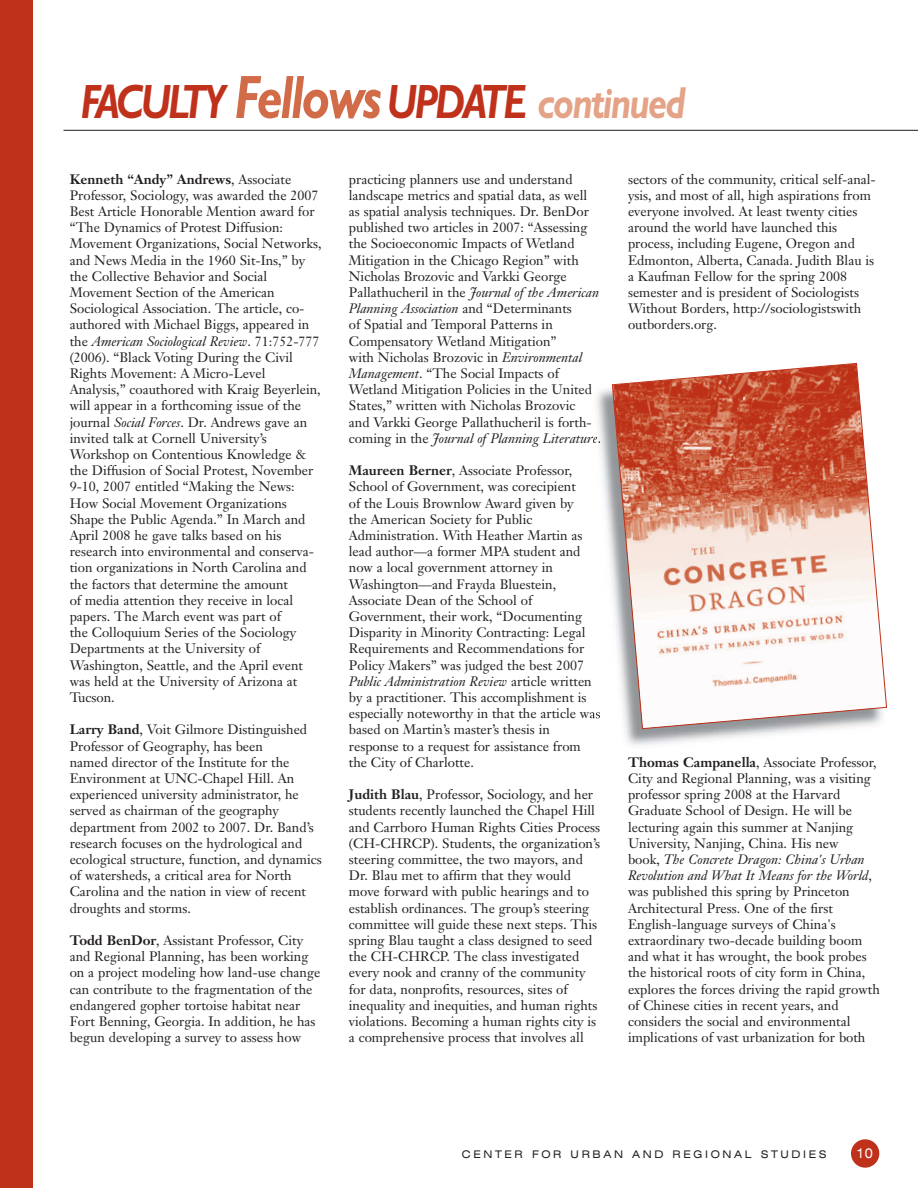
<style>
.page{position:relative;width:918px;height:1188px;background:#fff}
.page>*{position:absolute;margin:0;border:0;box-sizing:border-box;transform-origin:0 0}
.t1{font:italic 700 48.3px "Gentle Sans";letter-spacing:-.065em;color:#bf311a;scale:.83 1}
.t2{font:13.5px/16.2px "Janson Text";color:#231f20}
.t3{font:expanded 13.5px "Swiss 721 BT";color:#fff;scale:.9 1}
.t4{font:expanded 10.5px "Swiss 721 BT";letter-spacing:.25em;color:#231f20}
.s1{font-size:61.5px;color:#d16b48}
.s2{font-size:45px;color:#e4a286}
.s3{font-weight:700}
.s4{font-style:italic}
</style>
<div class="page">
<div style="left:0;top:0;width:32px;height:1188px;background:#bf311a"></div>
<div style="left:851px;top:1139px;width:28px;height:29px;background:#bf311a;border-radius:50%"></div>
<hr style="left:64px;top:130px;width:854px;height:1px;background:#231f20">
<img style="left:596px;top:384px;width:227px;height:361px">
<img style="left:592px;top:433px;width:5px;height:14px">
<img style="left:592px;top:708px;width:8px;height:14px">
<svg style="left:612px;top:363px;width:275px;height:366px"></svg>
<h1 class="t1" style="left:81px;top:89px;width:731px">FACULTY <span class="s1">Fellows</span> UPDATE <span class="s2">continued</span></h1>
<p class="t2" style="left:70px;top:172px;width:254px"><span class="s3">Kenneth “Andy” Andrews</span>, Associate Professor, Sociology, was awarded the 2007<br>Best Article Honorable Mention award for “The Dynamics of Protest Diffusion:<br>Movement Organizations, Social Networks, and News Media in the 1960 Sit-Ins,” by the Collective Behavior and Social Movement Section of the American Sociological Association. The article, co&shy;authored with Michael Biggs, appeared in the <span class="s4">American Sociological Review</span>. 71:752-777 (2006). “Black Voting During the Civil Rights Movement: A Micro-Level Analysis,” coauthored with Kraig Beyerlein, will appear in a forthcoming issue of the journal <span class="s4">Social Forces</span>. Dr. Andrews gave an invited talk at Cornell University’s Workshop on Contentious Knowledge &amp; the Diffusion of Social Protest, November 9-10, 2007 entitled “Making the News:<br>How Social Movement Organizations Shape the Public Agenda.” In March and April 2008 he gave talks based on his research into environmental and conserva&shy;tion organizations in North Carolina and the factors that determine the amount<br>of media attention they receive in local papers. The March event was part of<br>the Colloquium Series of the Sociology Departments at the University of Washington, Seattle, and the April event was held at the University of Arizona at Tucson.</p>
<p class="t2" style="left:70px;top:723px;width:254px"><span class="s3">Larry Band</span>, Voit Gilmore Distinguished Professor of Geography, has been<br>named director of the Institute for the Environment at UNC-Chapel Hill. An experienced university administrator, he served as chairman of the geography department from 2002 to 2007. Dr. Band’s research focuses on the hydrological and ecological structure, function, and dynamics of watersheds, a critical area for North Carolina and the nation in view of recent droughts and storms.</p>
<p class="t2" style="left:70px;top:934px;width:252px"><span class="s3">Todd BenDor</span>, Assistant Professor, City and Regional Planning, has been working on a project modeling how land-use change can contribute to the fragmentation of the endangered gopher tortoise habitat near Fort Benning, Georgia. In addition, he has begun developing a survey to assess how</p>
<p class="t2" style="left:349px;top:172px;width:254px">practicing planners use and understand landscape metrics and spatial data, as well as spatial analysis techniques. Dr. BenDor published two articles in 2007: “Assessing the Socioeconomic Impacts of Wetland Mitigation in the Chicago Region” with Nicholas Brozovic and Varkki George Pallathucheril in the <span class="s4">Journal of the American Planning Association</span> and “Determinants<br>of Spatial and Temporal Patterns in Compensatory Wetland Mitigation”<br>with Nicholas Brozovic in <span class="s4">Environmental Management</span>. “The Social Impacts of Wetland Mitigation Policies in the United States,” written with Nicholas Brozovic<br>and Varkki George Pallathucheril is forth&shy;coming in the <span class="s4">Journal of Planning Literature</span>.</p>
<p class="t2" style="left:349px;top:464px;width:253px"><span class="s3">Maureen Berner</span>, Associate Professor, School of Government, was corecipient<br>of the Louis Brownlow Award given by<br>the American Society for Public Administration. With Heather Martin as lead author—a former MPA student and now a local government attorney in Washington—and Frayda Bluestein, Associate Dean of the School of Government, their work, “Documenting Disparity in Minority Contracting: Legal Requirements and Recommendations for Policy Makers” was judged the best 2007<br><span class="s4">Public Administration Review</span> article written by a practitioner. This accomplishment is especially noteworthy in that the article was based on Martin’s master’s thesis in response to a request for assistance from the City of Charlotte.</p>
<p class="t2" style="left:349px;top:788px;width:253px"><span class="s3">Judith Blau</span>, Professor, Sociology, and her students recently launched the Chapel Hill and Carrboro Human Rights Cities Process (CH-CHRCP). Students, the organization’s steering committee, the two mayors, and Dr. Blau met to affirm that they would move forward with public hearings and to establish ordinances. The group’s steering committee will guide these next steps. This spring Blau taught a class designed to seed the CH-CHRCP. The class investigated every nook and cranny of the community for data, nonprofits, resources, sites of inequality and inequities, and human rights violations. Becoming a human rights city is a comprehensive process that involves all</p>
<p class="t2" style="left:628px;top:172px;width:249px">sectors of the community, critical self-anal&shy;ysis, and most of all, high aspirations from everyone involved. At least twenty cities around the world have launched this process, including Eugene, Oregon and Edmonton, Alberta, Canada. Judith Blau is a Kaufman Fellow for the spring 2008 semester and is president of Sociologists Without Borders, http://sociologistswith outborders.org.</p>
<p class="t2" style="left:628px;top:755px;width:253px"><span class="s3">Thomas Campanella</span>, Associate Professor, City and Regional Planning, was a visiting professor spring 2008 at the Harvard Graduate School of Design. He will be lecturing again this summer at Nanjing University, Nanjing, China. His new<br>book, <span class="s4">The Concrete Dragon: China's Urban Revolution and What It Means for the World</span>, was published this spring by Princeton Architectural Press. One of the first English-language surveys of China's extraordinary two-decade building boom and what it has wrought, the book probes the historical roots of city form in China, explores the forces driving the rapid growth of Chinese cities in recent years, and considers the social and environmental implications of vast urbanization for both</p>
<p class="t4" style="left:462px;top:1151px;width:366px">CENTER FOR URBAN AND REGIONAL STUDIES</p>
<p class="t3" style="left:857px;top:1148px;width:20px">10</p>
</div>
